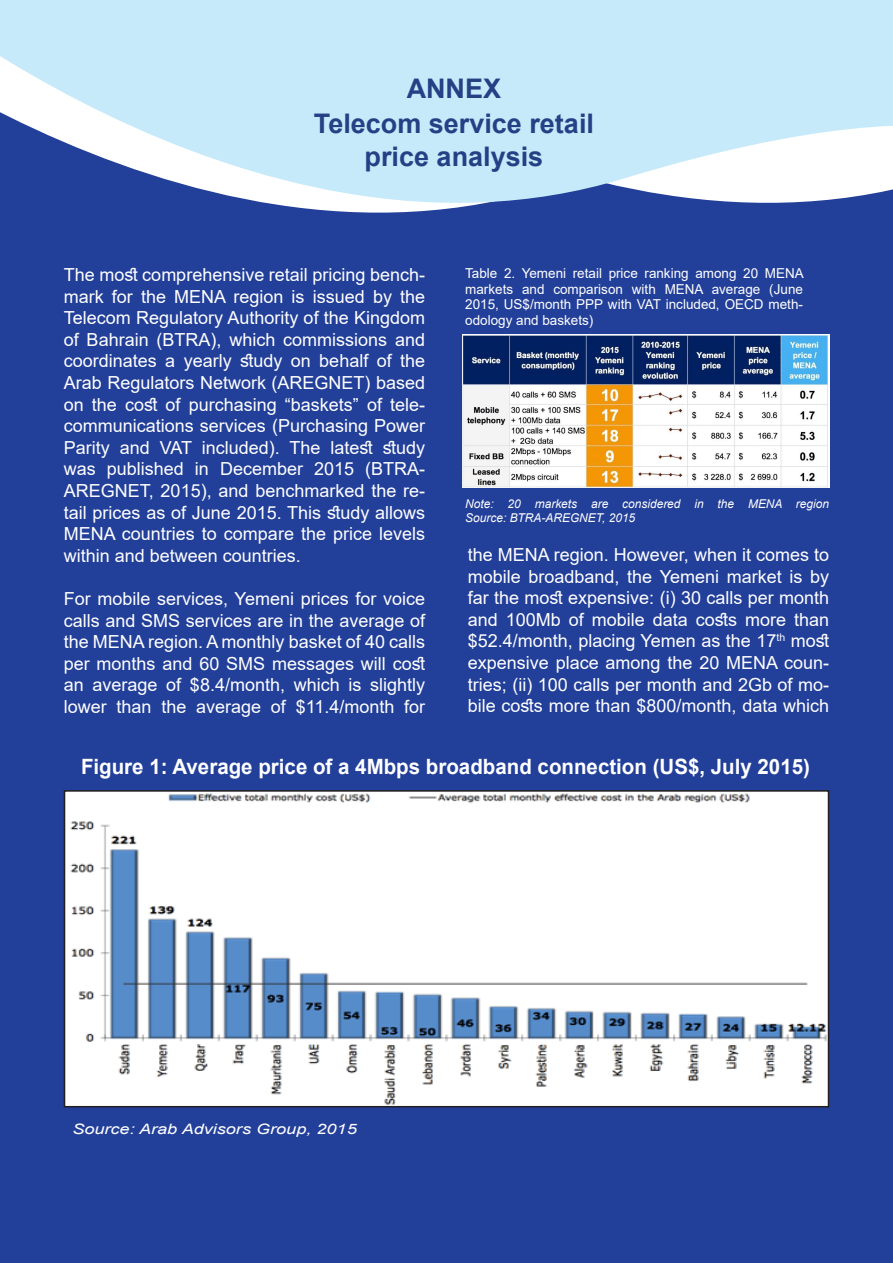
<style>
.page{position:relative;width:893px;height:1263px;background:#223f99}
.page>*{position:absolute;margin:0;border:0;box-sizing:border-box;transform-origin:0 0}
.t1{font:700 27px/34.8px "Arial";color:#264085;text-align:center}
.t2{font:700 21.15px "Arial";color:#fff}
.t3{font:18px/21.6px "Arial";color:#fff;text-align:justify}
.t4{font:italic 14.4px "Arial";color:#fff;scale:1.26 1}
.t5{font:13.65px/15.8px "Arial";color:#fff;text-align:justify}
.t6{font:italic 12.15px/14.5px "Arial";color:#fff}
</style>
<div class="page">
<svg style="left:0;top:0;width:893px;height:213px;background:#bbd9ef"></svg>
<img style="left:462px;top:334px;width:365px;height:153px">
<img style="left:67px;top:793px;width:759px;height:311px">
<div style="left:64px;top:790px;width:765px;height:317px;border:2px solid #231f20"></div>
<h1 class="t1" style="left:314px;top:72px;width:282px">ANNEX<br>Telecom service retail</h1>
<h1 class="t1" style="left:365px;top:139px;width:180px">price analysis</h1>
<p class="t3" style="left:64px;top:264px;width:363px">The most comprehensive retail pricing bench&shy;mark for the MENA region is issued by the Telecom Regulatory Authority of the Kingdom of Bahrain (BTRA), which commissions and coordinates a yearly study on behalf of the Arab Regulators Network (AREGNET) based on the cost of purchasing “baskets” of tele&shy;communications services (Purchasing Power Parity and VAT included). The latest study was published in December 2015 (BTRA-AREGNET, 2015), and benchmarked the re&shy;tail prices as of June 2015. This study allows MENA countries to compare the price levels within and between countries.</p>
<p class="t3" style="left:64px;top:588px;width:363px">For mobile services, Yemeni prices for voice calls and SMS services are in the average of the MENA region. A monthly basket of 40 calls per months and 60 SMS messages will cost an average of $8.4/month, which is slightly lower than the average of $11.4/month for</p>
<p class="t5" style="left:465px;top:265px;width:340px">Table 2. Yemeni retail price ranking among 20 MENA markets and comparison with MENA average (June 2015, US$/month PPP with VAT included, OECD meth&shy;odology and baskets)</p>
<p class="t6" style="left:465px;top:496px;width:365px">Note: 20 markets are considered in the MENA region<br>Source: BTRA-AREGNET, 2015</p>
<p class="t3" style="left:468px;top:544px;width:363px">the MENA region. However, when it comes to mobile broadband, the Yemeni market is by far the most expensive: (i) 30 calls per month and 100Mb of mobile data costs more than $52.4/month, placing Yemen as the 17<sup>th</sup> most expensive place among the 20 MENA coun&shy;tries; (ii) 100 calls per month and 2Gb of mo&shy;bile costs more than $800/month, data which</p>
<p class="t2" style="left:81px;top:752px;width:730px">Figure 1: Average price of a 4Mbps broadband connection (US$, July 2015)</p>
<p class="t4" style="left:72px;top:1120px;width:227px">Source: Arab Advisors Group, 2015</p>
</div>
